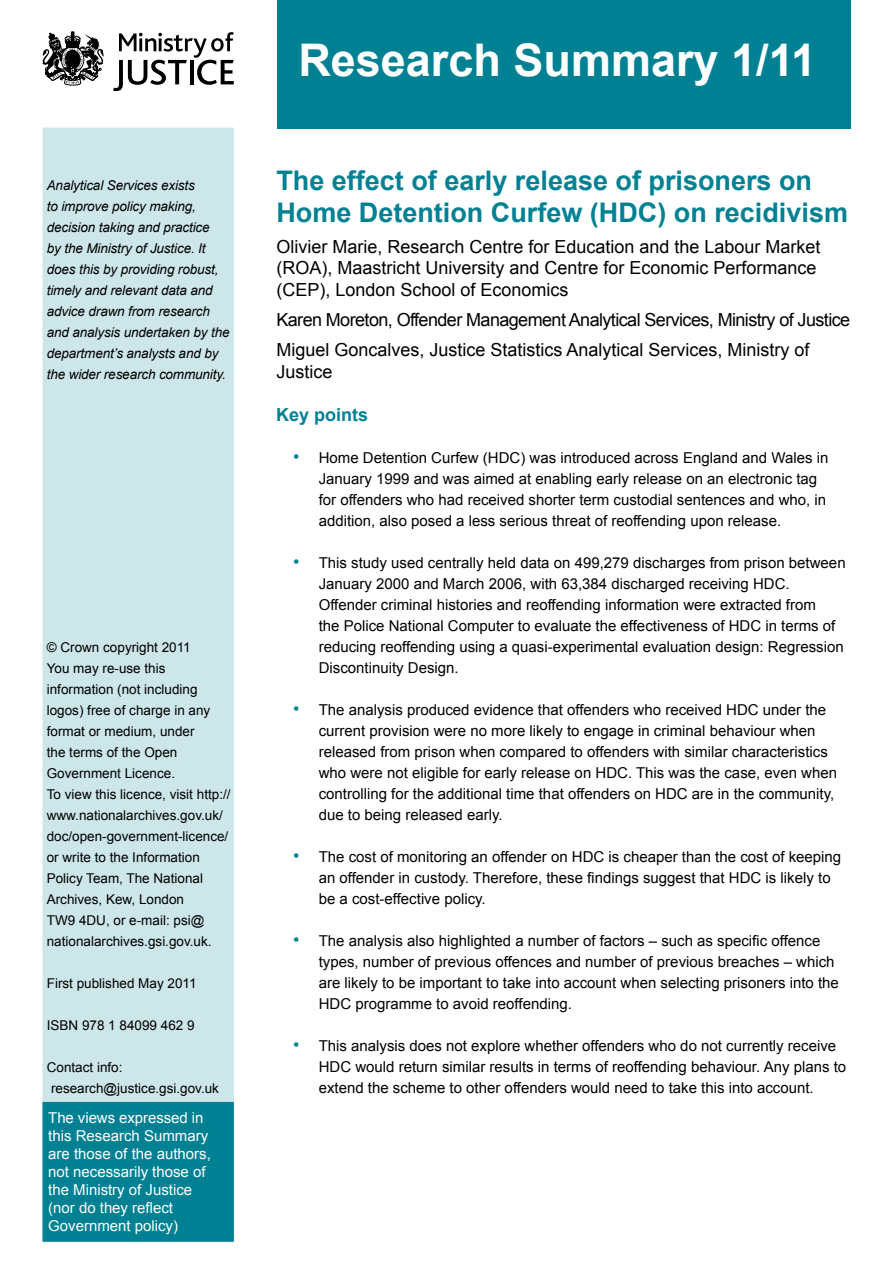
<style>
.page{position:relative;width:893px;height:1263px;background:#fff}
.page>*{position:absolute;margin:0;border:0;box-sizing:border-box;transform-origin:0 0}
.t1{font:700 45px "Arial";color:#fff}
.t2{font:700 27px/32.4px "Arial";color:#008193}
.Author{font:18px/21.6px "Arial";color:#000}
.Author-2{font:18px "Arial";letter-spacing:-.03em;color:#000}
.Heading{font:700 18px "Arial";color:#008193}
.t3{font:18px "Arial";color:#008193}
.Bullet_point{font:15px/21px "Arial";color:#000}
.Author-3{font:15px/18px "Arial";color:#fff}
.Text{font:13.5px/21px "Arial";color:#000}
.Text-2{font:italic 13.5px/21px "Arial";letter-spacing:-.01em;color:#000}
.s1{font-size:18px;color:#008193}
</style>
<div class="page">
<svg style="left:43px;top:32px;width:61px;height:53px"></svg>
<svg style="left:113px;top:32px;width:120px;height:59px"></svg>
<div style="left:277px;top:0;width:573px;height:128px;background:#008193"></div>
<div style="left:43px;top:128px;width:191px;height:1114px;background:#cce6e9"></div>
<div style="left:43px;top:1103px;width:190px;height:138px;background:#008193"></div>
<div style="left:43px;top:1102px;width:191px;height:140px;border:2px solid #008193"></div>
<p class="Text-2" style="left:47px;top:175px;width:184px">Analytical Services exists<br>to improve policy making, decision taking and practice<br>by the Ministry of Justice. It does this by providing robust, timely and relevant data and advice drawn from research and analysis undertaken by the department’s analysts and by the wider research community.</p>
<p class="Text" style="left:47px;top:637px;width:146px">© Crown copyright 2011</p>
<p class="Text" style="left:47px;top:658px;width:185px">You may re-use this information (not including logos) free of charge in any format or medium, under<br>the terms of the Open<br>Government Licence.<br>To view this licence, visit http:// www.nationalarchives.gov.uk/ doc/open-government-licence/ or write to the Information<br>Policy Team, The National<br>Archives, Kew, London<br>TW9 4DU, or e-mail: psi@ nationalarchives.gsi.gov.uk.</p>
<p class="Text" style="left:47px;top:973px;width:151px">First published May 2011</p>
<p class="Text" style="left:47px;top:1015px;width:149px">ISBN 978 1 84099 462 9</p>
<p class="Text" style="left:47px;top:1057px;width:77px">Contact info:</p>
<p class="Text" style="left:51px;top:1078px;width:170px">research@justice.gsi.gov.uk</p>
<p class="Author-3" style="left:48px;top:1109px;width:164px">The views expressed in this Research Summary are those of the authors, not necessarily those of the Ministry of Justice (nor do they reflect<br>Government policy)</p>
<p class="t1" style="left:298px;top:30px;width:519px">Research Summary 1/11</p>
<p class="t2" style="left:276px;top:165px;width:573px">The effect of early release of prisoners on<br>Home Detention Curfew (HDC) on recidivism</p>
<p class="Author" style="left:276px;top:236px;width:546px">Olivier Marie, Research Centre for Education and the Labour Market (ROA), Maastricht University and Centre for Economic Performance (CEP), London School of Economics</p>
<p class="Author-2" style="left:276px;top:308px;width:575px">Karen Moreton, Offender Management Analytical Services, Ministry of Justice</p>
<p class="Author" style="left:276px;top:339px;width:535px">Miguel Goncalves, Justice Statistics Analytical Services, Ministry of<br>Justice</p>
<p class="Heading" style="left:276px;top:403px;width:94px">Key points</p>
<p class="t3" style="left:293px;top:445px;width:8px">•</p>
<p class="Bullet_point" style="left:319px;top:447px;width:511px">Home Detention Curfew (HDC) was introduced across England and Wales in January 1999 and was aimed at enabling early release on an electronic tag for offenders who had received shorter term custodial sentences and who, in addition, also posed a less serious threat of reoffending upon release.</p>
<p class="Bullet_point" style="left:319px;top:552px;width:528px">This study used centrally held data on 499,279 discharges from prison between January 2000 and March 2006, with 63,384 discharged receiving HDC.<br>Offender criminal histories and reoffending information were extracted from<br>the Police National Computer to evaluate the effectiveness of HDC in terms of reducing reoffending using a quasi-experimental evaluation design: Regression Discontinuity Design.</p>
<p class="Bullet_point" style="left:319px;top:699px;width:520px">The analysis produced evidence that offenders who received HDC under the current provision were no more likely to engage in criminal behaviour when released from prison when compared to offenders with similar characteristics who were not eligible for early release on HDC. This was the case, even when controlling for the additional time that offenders on HDC are in the community, due to being released early.</p>
<p class="Bullet_point" style="left:319px;top:846px;width:524px">The cost of monitoring an offender on HDC is cheaper than the cost of keeping an offender in custody. Therefore, these findings suggest that HDC is likely to be a cost-effective policy.</p>
<p class="Bullet_point" style="left:319px;top:930px;width:522px">The analysis also highlighted a number of factors – such as specific offence types, number of previous offences and number of previous breaches – which are likely to be important to take into account when selecting prisoners into the HDC programme to avoid reoffending.</p>
<p class="Bullet_point" style="left:319px;top:1035px;width:529px;text-indent:-26px"><span class="s1">•</span> This analysis does not explore whether offenders who do not currently receive<br>HDC would return similar results in terms of reoffending behaviour. Any plans to extend the scheme to other offenders would need to take this into account.</p>
<p class="t3" style="left:293px;top:550px;width:8px">•</p>
<p class="t3" style="left:293px;top:697px;width:8px">•</p>
<p class="t3" style="left:293px;top:844px;width:8px">•</p>
<p class="t3" style="left:293px;top:928px;width:8px">•</p>
</div>
